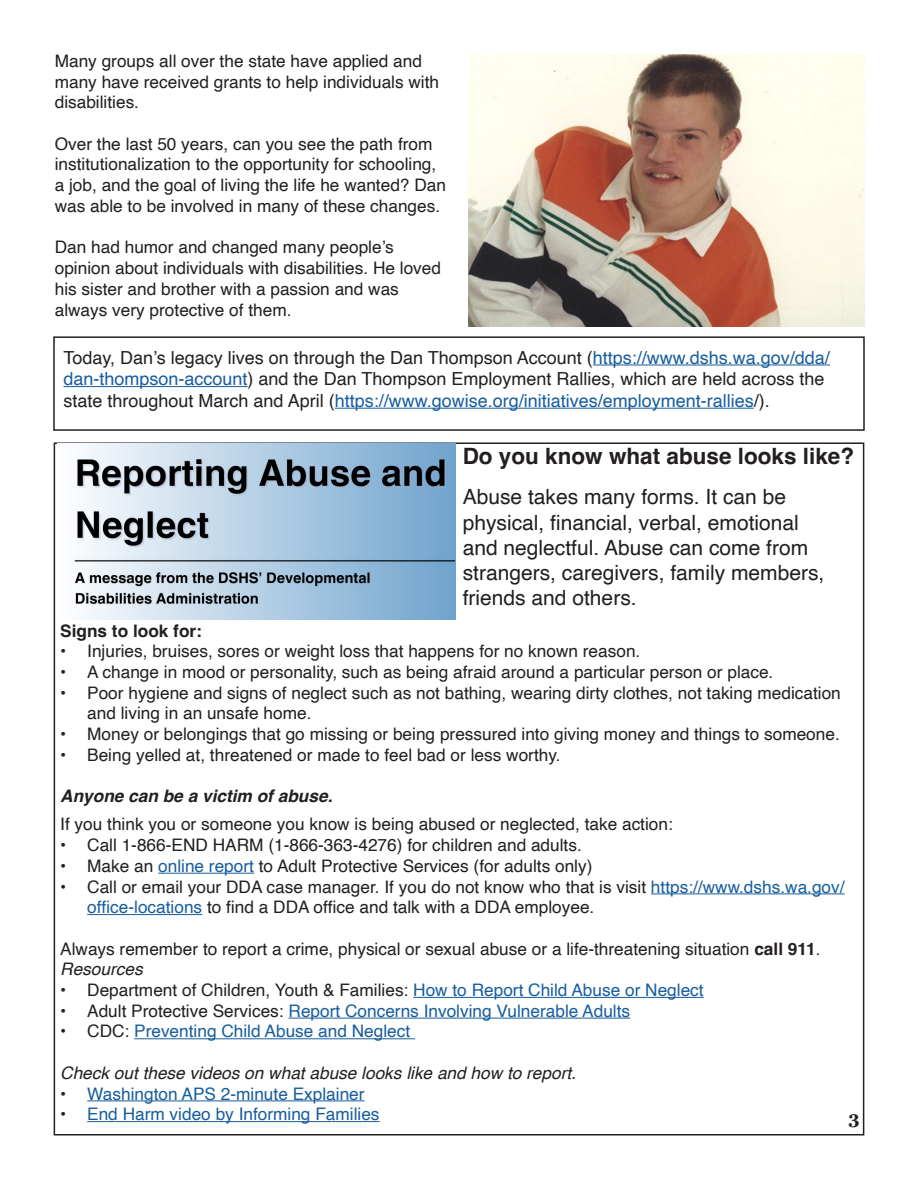
<style>
.page{position:relative;width:918px;height:1188px;background:#fff}
.page>*{position:absolute;margin:0;border:0;box-sizing:border-box;transform-origin:0 0}
.t1{font:700 22.5px "Helvetica";color:#231f20}
.t2{font:21px/25.2px "Helvetica";color:#231f20}
.t3{font:18px/21.6px "Helvetica";color:#231f20}
.t4{font:700 18px "Georgia";color:#231f20}
.t5{font:17.25px/20.7px "Helvetica";color:#231f20}
.t6{font:17.25px "Helvetica";color:#175d9e}
.t7{font:italic 17.25px "Helvetica";color:#231f20}
.t8{font:italic 700 17.25px "Helvetica";color:#231f20}
.t9{font:700 17.25px "Helvetica";color:#231f20}
.s1{color:#175d9e}
.s2{font-weight:700}
.s3{color:#231f20}
</style>
<div class="page">
<hr style="left:158px;top:873px;width:96px;height:1px;background:#175d9e">
<hr style="left:651px;top:893px;width:194px;height:1px;background:#175d9e">
<hr style="left:87px;top:914px;width:115px;height:1px;background:#175d9e">
<hr style="left:413px;top:997px;width:291px;height:1px;background:#175d9e">
<hr style="left:289px;top:1018px;width:341px;height:1px;background:#175d9e">
<hr style="left:134px;top:1038px;width:281px;height:1px;background:#175d9e">
<hr style="left:87px;top:1100px;width:278px;height:1px;background:#175d9e">
<hr style="left:87px;top:1121px;width:293px;height:1px;background:#175d9e">
<div style="left:53px;top:336px;width:812px;height:95px;border:2px solid #231f20"></div>
<img style="left:469px;top:54px;width:396px;height:272px">
<hr style="left:593px;top:365px;width:237px;height:1px;background:#175d9e">
<hr style="left:64px;top:386px;width:184px;height:1px;background:#175d9e">
<hr style="left:335px;top:408px;width:419px;height:1px;background:#175d9e">
<img style="left:74px;top:443px;width:381px;height:176px">
<p class="t5" style="left:55px;top:51px;width:386px">Many groups all over the state have applied and many have received grants to help individuals with disabilities.</p>
<p class="t5" style="left:55px;top:134px;width:393px">Over the last 50 years, can you see the path from institutionalization to the opportunity for schooling, a job, and the goal of living the life he wanted? Dan was able to be involved in many of these changes.</p>
<p class="t5" style="left:55px;top:237px;width:388px">Dan had humor and changed many people’s opinion about individuals with disabilities. He loved his sister and brother with a passion and was always very protective of them.</p>
<p class="t3" style="left:64px;top:347px;width:768px">Today, Dan’s legacy lives on through the Dan Thompson Account (<span class="s1">https://www.dshs.wa.gov/dda/ dan-thompson-account</span>) and the Dan Thompson Employment Rallies, which are held across the state throughout March and April (<span class="s1">https://www.gowise.org/initiatives/employment-rallies</span>/).</p>
<p class="t1" style="left:463px;top:443px;width:393px">Do you know what abuse looks like?</p>
<p class="t2" style="left:463px;top:485px;width:363px">Abuse takes many forms. It can be physical, financial, verbal, emotional and neglectful. Abuse can come from strangers, caregivers, family members, friends and others.</p>
<p class="t9" style="left:60px;top:620px;width:143px">Signs to look for:</p>
<p class="t5" style="left:60px;top:642px;width:582px">• Injuries, bruises, sores or weight loss that happens for no known reason.</p>
<p class="t5" style="left:60px;top:662px;width:715px">• A change in mood or personality, such as being afraid around a particular person or place.</p>
<p class="t5" style="left:87px;top:683px;width:755px;text-indent:-27px">• Poor hygiene and signs of neglect such as not bathing, wearing dirty clothes, not taking medication and living in an unsafe home.</p>
<p class="t5" style="left:60px;top:724px;width:781px">• Money or belongings that go missing or being pressured into giving money and things to someone.</p>
<p class="t5" style="left:60px;top:745px;width:502px">• Being yelled at, threatened or made to feel bad or less worthy.</p>
<p class="t8" style="left:60px;top:786px;width:274px">Anyone can be a victim of abuse.</p>
<p class="t5" style="left:60px;top:815px;width:614px">If you think you or someone you know is being abused or neglected, take action:</p>
<p class="t5" style="left:60px;top:835px;width:523px">• Call 1-866-END HARM (1-866-363-4276) for children and adults.</p>
<p class="t5" style="left:60px;top:856px;width:534px">• Make an <span class="s1">online report</span> to Adult Protective Services (for adults only)</p>
<p class="t5" style="left:87px;top:877px;width:759px;text-indent:-27px">• Call or email your DDA case manager. If you do not know who that is visit <span class="s1">https://www.dshs.wa.gov/ office-locations</span> to find a DDA office and talk with a DDA employee.</p>
<p class="t5" style="left:60px;top:939px;width:762px">Always remember to report a crime, physical or sexual abuse or a life-threatening situation <span class="s2">call 911</span>.</p>
<p class="t7" style="left:60px;top:956px;width:84px">Resources</p>
<p class="t5" style="left:60px;top:980px;width:645px">• Department of Children, Youth &amp; Families: <span class="s1">How to Report Child Abuse or Neglect</span></p>
<p class="t6" style="left:60px;top:997px;width:572px"><span class="s3">• Adult Protective Services:</span> Report Concerns Involving Vulnerable Adults</p>
<p class="t6" style="left:60px;top:1018px;width:352px"><span class="s3">• CDC:</span> Preventing Child Abuse and Neglect</p>
<p class="t7" style="left:60px;top:1059px;width:517px">Check out these videos on what abuse looks like and how to report.</p>
<p class="t6" style="left:60px;top:1080px;width:306px"><span class="s3">•</span> Washington APS 2-minute Explainer</p>
<p class="t6" style="left:60px;top:1101px;width:321px"><span class="s3">•</span> End Harm video by Informing Families</p>
<p class="t4" style="left:848px;top:1105px;width:13px">3</p>
</div>
